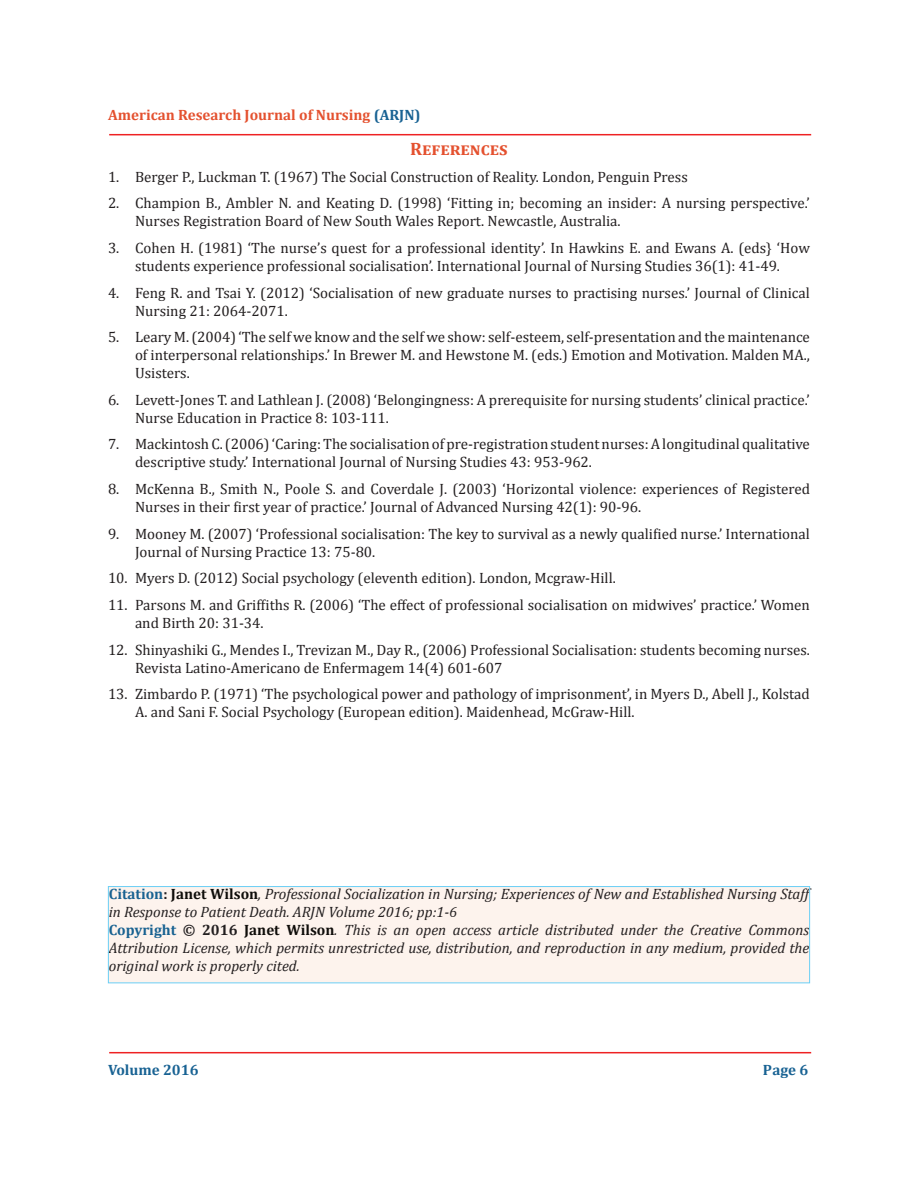
<style>
.page{position:relative;width:918px;height:1188px;background:#fff}
.page>*{position:absolute;margin:0;border:0;box-sizing:border-box;transform-origin:0 0}
.List_Paragraph{font:700 18px "Cambria";color:#e4512f}
.t1{font:15px/18px "Cambria";color:#231f20}
.t2{font:italic 15px/18px "Cambria";color:#231f20}
.t3{font:700 15px "Cambria";color:#e4512f}
.t4{font:700 15px "Cambria";color:#186293}
.s1{color:#186293}
.s2{font-weight:700;font-style:normal;color:#196291}
.s3{font-weight:700;font-style:normal}
.s4{font-weight:700;font-style:normal;color:#0f0d0a}
</style>
<div class="page">
<hr style="left:109px;top:134px;width:702px;height:1px;background:#ee2123">
<hr style="left:109px;top:1052px;width:702px;height:1px;background:#ee2123">
<div style="left:108px;top:887px;width:702px;height:96px;background:#fdf3ed"></div>
<div style="left:108px;top:886px;width:702px;height:97px;border:1px solid #6bcff6"></div>
<p class="t3" style="left:108px;top:104px;width:314px">American Research Journal of Nursing <span class="s1">(ArjN)</span></p>
<p class="List_Paragraph" style="left:410px;top:136px;width:99px">References</p>
<p class="t1" style="left:108px;top:167px;width:581px">1. Berger P., Luckman T. (1967) The Social Construction of Reality. London, Penguin Press</p>
<p class="t1" style="left:135px;top:194px;width:676px;text-indent:-27px">2. Champion B., Ambler N. and Keating D. (1998) ‘Fitting in; becoming an insider: A nursing perspective.’<br>Nurses Registration Board of New South Wales Report. Newcastle, Australia.</p>
<p class="t1" style="left:108px;top:239px;width:703px;text-align:center">3. Cohen H. (1981) ‘The nurse’s quest for a professional identity’. In Hawkins E. and Ewans A. (eds} ‘How students experience professional socialisation’. International Journal of Nursing Studies 36(1): 41-49.</p>
<p class="t1" style="left:135px;top:283px;width:676px;text-indent:-27px">4. Feng R. and Tsai Y. (2012) ‘Socialisation of new graduate nurses to practising nurses.’ Journal of Clinical<br>Nursing 21: 2064-2071.</p>
<p class="t1" style="left:135px;top:328px;width:676px;text-align:justify;text-indent:-27px">5. Leary M. (2004) ‘The self we know and the self we show: self-esteem, self-presentation and the maintenance of interpersonal relationships.’ In Brewer M. and Hewstone M. (eds.) Emotion and Motivation. Malden MA., Usisters.</p>
<p class="t1" style="left:135px;top:391px;width:676px;text-indent:-27px">6. Levett-Jones T. and Lathlean J. (2008) ‘Belongingness: A prerequisite for nursing students’ clinical practice.’<br>Nurse Education in Practice 8: 103-111.</p>
<p class="t1" style="left:135px;top:435px;width:676px;text-indent:-27px">7. Mackintosh C. (2006) ‘Caring: The socialisation of pre-registration student nurses: A longitudinal qualitative descriptive study.’ International Journal of Nursing Studies 43: 953-962.</p>
<p class="t1" style="left:135px;top:480px;width:677px;text-indent:-27px">8. McKenna B., Smith N., Poole S. and Coverdale J. (2003) ‘Horizontal violence: experiences of Registered<br>Nurses in their first year of practice.’ Journal of Advanced Nursing 42(1): 90-96.</p>
<p class="t1" style="left:135px;top:525px;width:676px;text-indent:-27px">9. Mooney M. (2007) ‘Professional socialisation: The key to survival as a newly qualified nurse.’ International<br>Journal of Nursing Practice 13: 75-80.</p>
<p class="t1" style="left:108px;top:569px;width:509px">10. Myers D. (2012) Social psychology (eleventh edition). London, Mcgraw-Hill.</p>
<p class="t1" style="left:135px;top:596px;width:676px;text-indent:-27px">11. Parsons M. and Griffiths R. (2006) ‘The effect of professional socialisation on midwives’ practice.’ Women and Birth 20: 31-34.</p>
<p class="t1" style="left:135px;top:641px;width:677px;text-indent:-27px">12. Shinyashiki G., Mendes I., Trevizan M., Day R., (2006) Professional Socialisation: students becoming nurses.<br>Revista Latino-Americano de Enfermagem 14(4) 601-607</p>
<p class="t1" style="left:135px;top:685px;width:676px;text-indent:-27px">13. Zimbardo P. (1971) ‘The psychological power and pathology of imprisonment’, in Myers D., Abell J., Kolstad<br>A. and Sani F. Social Psychology (European edition). Maidenhead, McGraw-Hill.</p>
<p class="t2" style="left:109px;top:884px;width:702px"><span class="s2">Citation</span><span class="s3">:</span> <span class="s4">Janet Wilson</span>, Professional Socialization in Nursing; Experiences of New and Established Nursing Staff in Response to Patient Death. ARJN Volume 2016; pp:1-6</p>
<p class="t2" style="left:109px;top:920px;width:702px;text-align:justify"><span class="s2">Copyright</span> <span class="s3">© 2016</span> <span class="s4">Janet Wilson</span>. This is an open access article distributed under the Creative Commons Attribution License, which permits unrestricted use, distribution, and reproduction in any medium, provided the original work is properly cited.</p>
<p class="t4" style="left:108px;top:1060px;width:92px">Volume 2016</p>
<p class="t4" style="left:763px;top:1060px;width:47px">Page 6</p>
</div>
